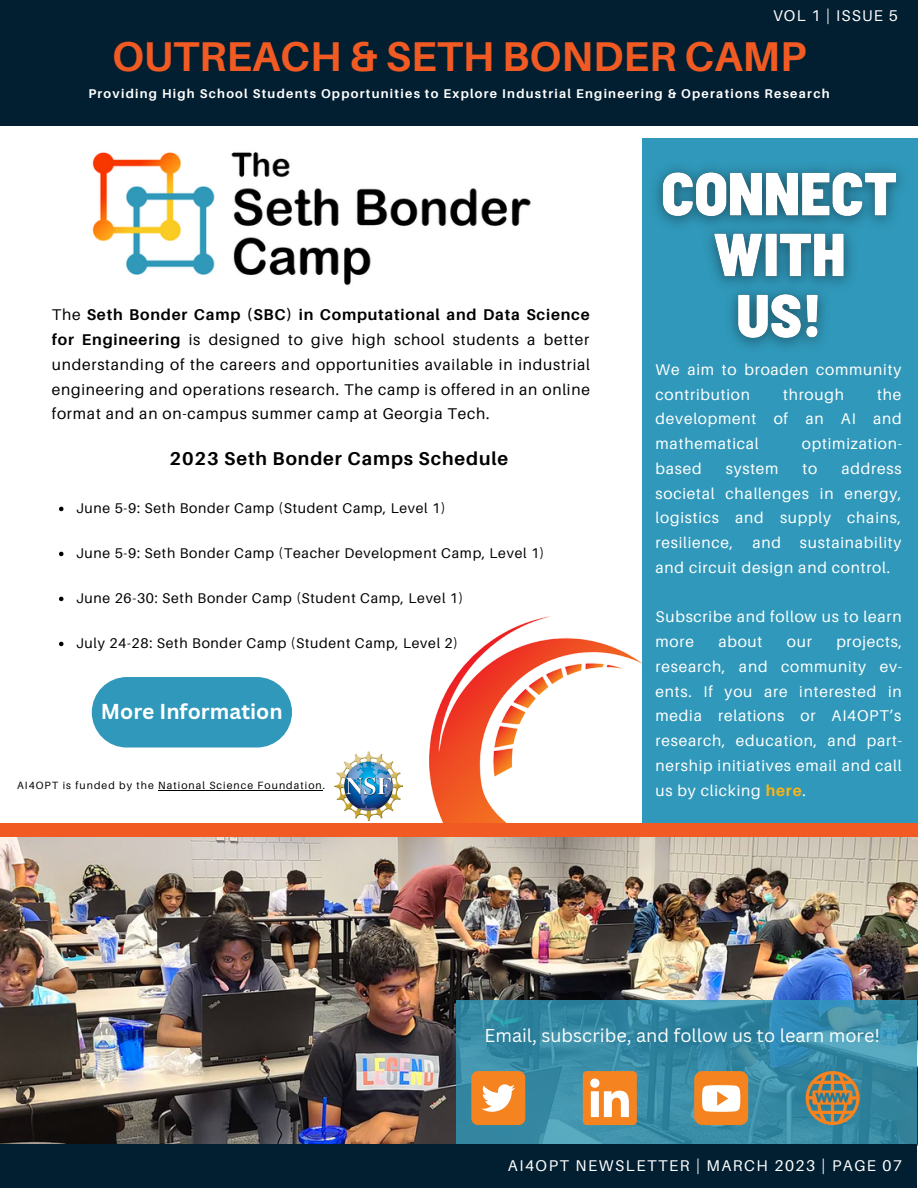
<style>
.page{position:relative;width:918px;height:1188px;background:#fff}
.page>*{position:absolute;margin:0;border:0;box-sizing:border-box;transform-origin:0 0}
.t1{font:700 41.7px "Aileron";color:#f15a22}
.t2{font:700 21px "Canva Sans";color:#fff}
.t3{font:700 18.6px "Aileron";letter-spacing:.05em;color:#000}
.t4{font:18.15px "Canva Sans";color:#fff}
.t5{font:15.6px/24.8px "Aileron";letter-spacing:.05em;color:#fff;text-align:justify}
.t6{font:15.6px/24.8px "Aileron";letter-spacing:.05em;color:#000;text-align:justify}
.t7{font:15.6px "Aileron";letter-spacing:.1em;color:#fff}
.t8{font:15.6px "Aileron";letter-spacing:.08em;color:#fff}
.t9{font:14.1px "Aileron";letter-spacing:.05em;color:#000}
.t10{font:700 12.75px "Aileron";letter-spacing:.1em;color:#fff}
.t11{font:10.5px "Aileron";letter-spacing:.1em;color:#000}
.s1{font-weight:700}
.s2{font-weight:700;color:#fdb515}
</style>
<div class="page">
<img style="left:429px;top:616px;width:282px;height:207px">
<img style="left:0;top:837px;width:918px;height:309px">
<div style="left:0;top:823px;width:918px;height:14px;background:#f15a22"></div>
<svg style="left:456px;top:1001px;width:461px;height:143px;background:#388ba6"></svg>
<div style="left:694px;top:1071px;width:54px;height:54px;background:#f5831f;border-radius:8px"></div>
<svg style="left:702px;top:1085px;width:38px;height:27px"></svg>
<div style="left:471px;top:1071px;width:54px;height:54px;background:#f5831f;border-radius:7px"></div>
<svg style="left:481px;top:1084px;width:34px;height:28px"></svg>
<div style="left:583px;top:1071px;width:54px;height:54px;background:#f5831f;border-radius:4px"></div>
<svg style="left:590px;top:1078px;width:39px;height:39px"></svg>
<svg style="left:806px;top:1071px;width:54px;height:54px;background:#8c8260"></svg>
<div style="left:0;top:0;width:918px;height:126px;background:#021f31"></div>
<div style="left:642px;top:138px;width:276px;height:684px;background:#3098ba"></div>
<img style="left:334px;top:751px;width:69px;height:70px">
<div style="left:0;top:1144px;width:917px;height:43px;background:#021f31"></div>
<img style="left:92px;top:152px;width:439px;height:134px">
<svg style="left:59px;top:507px;width:5px;height:4px"></svg>
<svg style="left:59px;top:552px;width:5px;height:4px"></svg>
<svg style="left:59px;top:597px;width:5px;height:4px"></svg>
<svg style="left:59px;top:642px;width:5px;height:4px"></svg>
<div style="left:92px;top:677px;width:200px;height:71px;background:#3098ba;border-radius:35px"></div>
<img style="left:655px;top:167px;width:246px;height:180px">
<hr style="left:158px;top:790px;width:165px;height:1px;background:#000">
<p class="t8" style="left:773px;top:6px;width:126px">VOL 1 | ISSUE 5</p>
<h1 class="t1" style="left:112px;top:30px;width:695px">OUTREACH &amp; SETH BONDER CAMP</h1>
<p class="t10" style="left:88px;top:86px;width:743px">Providing High School Students Opportunities to Explore Industrial Engineering &amp; Operations Research</p>
<p class="t6" style="left:52px;top:302px;width:540px">The <span class="s1">Seth Bonder Camp (SBC) in Computational and Data Science for Engineering</span> is designed to give high school students a better understanding of the careers and opportunities available in industrial engineering and operations research. The camp is offered in an online format and an on-campus summer camp at Georgia Tech.</p>
<p class="t3" style="left:170px;top:447px;width:340px">2023 Seth Bonder Camps Schedule</p>
<p class="t9" style="left:76px;top:500px;width:371px">June 5-9: Seth Bonder Camp (Student Camp, Level 1)</p>
<p class="t9" style="left:76px;top:545px;width:470px">June 5-9: Seth Bonder Camp (Teacher Development Camp, Level 1)</p>
<p class="t9" style="left:76px;top:590px;width:389px">June 26-30: Seth Bonder Camp (Student Camp, Level 1)</p>
<p class="t9" style="left:76px;top:635px;width:383px">July 24-28: Seth Bonder Camp (Student Camp, Level 2)</p>
<h2 class="t2" style="left:101px;top:697px;width:183px">More Information</h2>
<p class="t11" style="left:17px;top:779px;width:310px">AI4OPT is funded by the National Science Foundation.</p>
<p class="t5" style="left:656px;top:357px;width:247px">We aim to broaden community contribution</p>
<p class="t5" style="left:656px;top:381px;width:248px;text-indent:222px">the development of an AI and mathematical</p>
<p class="t5" style="left:783px;top:381px;width:63px">through</p>
<p class="t5" style="left:802px;top:431px;width:102px">optimization-</p>
<p class="t5" style="left:656px;top:456px;width:248px;text-indent:186px">address societal challenges in energy, logistics and supply chains, resilience, and sustainability and circuit design and control.</p>
<p class="t5" style="left:656px;top:604px;width:248px">Subscribe and follow us to learn more</p>
<p class="t5" style="left:656px;top:456px;width:48px">based</p>
<p class="t5" style="left:726px;top:456px;width:54px">system</p>
<p class="t5" style="left:803px;top:456px;width:16px">to</p>
<p class="t5" style="left:718px;top:629px;width:46px">about</p>
<p class="t5" style="left:787px;top:629px;width:27px">our</p>
<p class="t5" style="left:656px;top:629px;width:248px;text-indent:181px">projects, research, and community ev&shy;ents. If you are interested in media relations or AI4OPT’s research, education, and part&shy;nership initiatives email and call us by clicking <span class="s2">here</span>.</p>
<p class="t4" style="left:485px;top:1022px;width:397px">Email, subscribe, and follow us to learn more!</p>
<p class="t7" style="left:508px;top:1156px;width:396px">AI4OPT NEWSLETTER | MARCH 2023 | PAGE 07</p>
</div>
